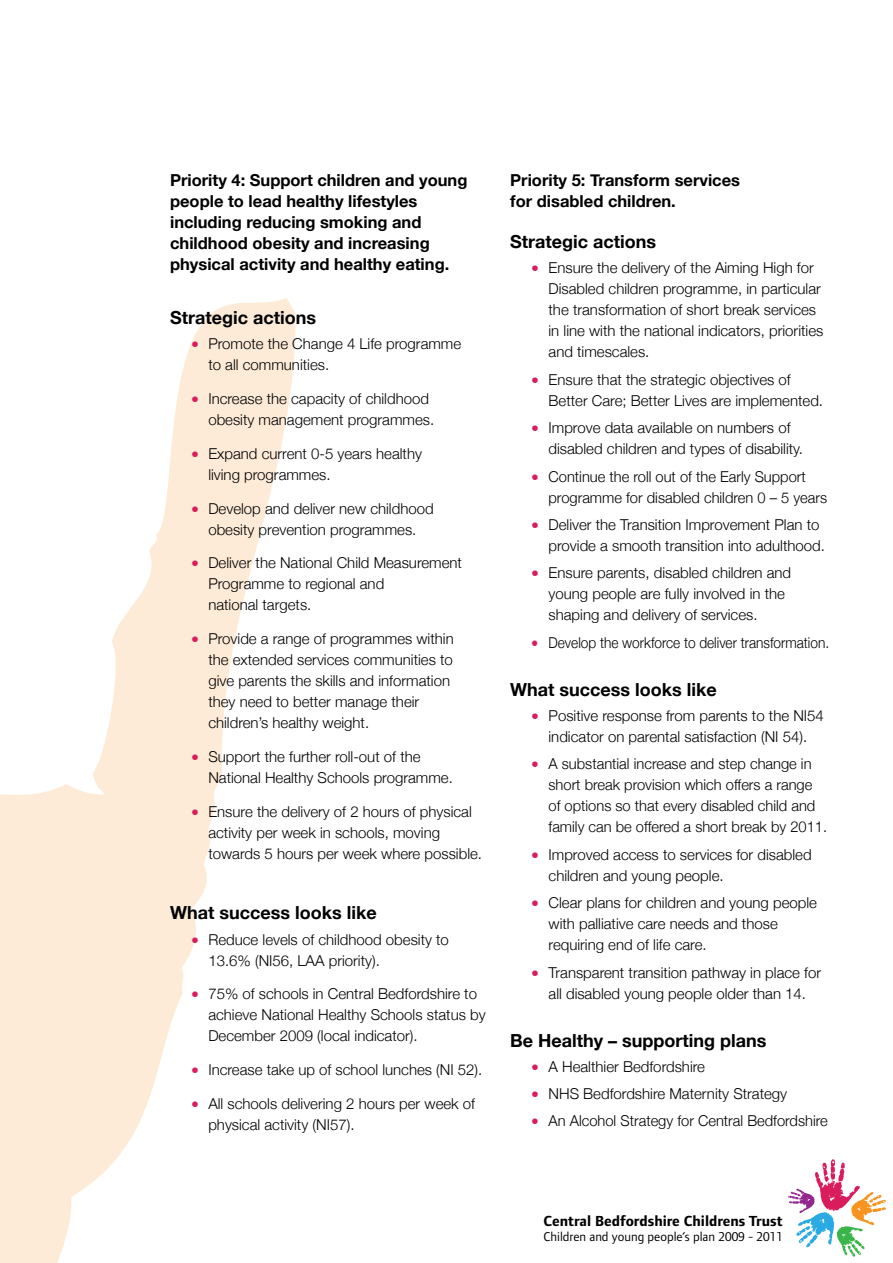
<style>
.page{position:relative;width:893px;height:1263px;background:#fff}
.page>*{position:absolute;margin:0;border:0;box-sizing:border-box;transform-origin:0 0}
.t1{font:700 18px "Helvetica Neue";color:#000}
.t2{font:700 16.5px/21px "Helvetica Neue";color:#000}
.t3{font:700 15.15px "Foundry Form Sans";color:#000}
.t4{font:300 15px/21px "Helvetica Neue";color:#000}
.t5{font:300 15px "Helvetica Neue";color:#000;scale:.91 1}
.t6{font:13.2px "Foundry Form Sans";color:#000}
.s1{font-family:"Page Serif";font-weight:700;font-size:18px;color:#d91c5c}
</style>
<div class="page">
<svg style="left:788px;top:1159px;width:98px;height:98px"></svg>
<svg style="left:0;top:298px;width:296px;height:965px"></svg>
<p class="t2" style="left:170px;top:169px;width:299px">Priority 4: Support children and young people to lead healthy lifestyles including reducing smoking and childhood obesity and increasing physical activity and healthy eating.</p>
<p class="t1" style="left:170px;top:306px;width:147px">Strategic actions</p>
<p class="t4" style="left:208px;top:333px;width:254px;text-indent:-17px"><span class="s1">•</span> Promote the Change 4 Life programme to all communities.</p>
<p class="t4" style="left:208px;top:388px;width:227px;text-indent:-17px"><span class="s1">•</span> Increase the capacity of childhood obesity management programmes.</p>
<p class="t4" style="left:208px;top:443px;width:215px;text-indent:-17px"><span class="s1">•</span> Expand current 0-5 years healthy living programmes.</p>
<p class="t4" style="left:191px;top:497px;width:244px;text-align:center"><span class="s1">•</span> Develop and deliver new childhood obesity prevention programmes.</p>
<p class="t4" style="left:208px;top:552px;width:255px;text-indent:-17px"><span class="s1">•</span> Deliver the National Child Measurement<br>Programme to regional and<br>national targets.</p>
<p class="t4" style="left:208px;top:628px;width:247px;text-indent:-17px"><span class="s1">•</span> Provide a range of programmes within the extended services communities to give parents the skills and information they need to better manage their children’s healthy weight.</p>
<p class="t4" style="left:208px;top:746px;width:246px;text-indent:-17px"><span class="s1">•</span> Support the further roll-out of the<br>National Healthy Schools programme.</p>
<p class="t4" style="left:208px;top:800px;width:275px;text-indent:-17px"><span class="s1">•</span> Ensure the delivery of 2 hours of physical activity per week in schools, moving towards 5 hours per week where possible.</p>
<p class="t1" style="left:170px;top:902px;width:208px">What success looks like</p>
<p class="t4" style="left:208px;top:928px;width:242px;text-indent:-17px"><span class="s1">•</span> Reduce levels of childhood obesity to<br>13.6% (NI56, LAA priority).</p>
<p class="t4" style="left:208px;top:983px;width:279px;text-indent:-17px"><span class="s1">•</span> 75% of schools in Central Bedfordshire to achieve National Healthy Schools status by<br>December 2009 (local indicator).</p>
<p class="t4" style="left:191px;top:1059px;width:292px"><span class="s1">•</span> Increase take up of school lunches (NI 52).</p>
<p class="t4" style="left:208px;top:1093px;width:268px;text-indent:-17px"><span class="s1">•</span> All schools delivering 2 hours per week of physical activity (NI57).</p>
<p class="t2" style="left:510px;top:169px;width:231px">Priority 5: Transform services for disabled children.</p>
<p class="t1" style="left:510px;top:231px;width:147px">Strategic actions</p>
<p class="t4" style="left:549px;top:257px;width:276px;text-indent:-17px"><span class="s1">•</span> Ensure the delivery of the Aiming High for Disabled children programme, in particular the transformation of short break services in line with the national indicators, priorities and timescales.</p>
<p class="t4" style="left:549px;top:369px;width:276px;text-indent:-17px"><span class="s1">•</span> Ensure that the strategic objectives of<br>Better Care; Better Lives are implemented.</p>
<p class="t4" style="left:549px;top:417px;width:256px;text-indent:-17px"><span class="s1">•</span> Improve data available on numbers of disabled children and types of disability.</p>
<p class="t4" style="left:549px;top:465px;width:280px;text-indent:-17px"><span class="s1">•</span> Continue the roll out of the Early Support programme for disabled children 0 – 5 years</p>
<p class="t4" style="left:549px;top:514px;width:278px;text-indent:-17px"><span class="s1">•</span> Deliver the Transition Improvement Plan to provide a smooth transition into adulthood.</p>
<p class="t4" style="left:549px;top:562px;width:244px;text-indent:-17px"><span class="s1">•</span> Ensure parents, disabled children and young people are fully involved in the shaping and delivery of services.</p>
<p class="t5" style="left:531px;top:633px;width:329px"><span class="s1">•</span> Develop the workforce to deliver transformation.</p>
<p class="t1" style="left:510px;top:678px;width:208px">What success looks like</p>
<p class="t4" style="left:531px;top:705px;width:294px;text-align:center"><span class="s1">•</span> Positive response from parents to the NI54 indicator on parental satisfaction (NI 54).</p>
<p class="t4" style="left:549px;top:753px;width:280px;text-indent:-17px"><span class="s1">•</span> A substantial increase and step change in short break provision which offers a range of options so that every disabled child and family can be offered a short break by 2011.</p>
<p class="t4" style="left:549px;top:844px;width:265px;text-indent:-17px"><span class="s1">•</span> Improved access to services for disabled children and young people.</p>
<p class="t4" style="left:549px;top:892px;width:270px;text-indent:-17px"><span class="s1">•</span> Clear plans for children and young people with palliative care needs and those requiring end of life care.</p>
<p class="t4" style="left:531px;top:961px;width:291px;text-align:center"><span class="s1">•</span> Transparent transition pathway in place for all disabled young people older than 14.</p>
<p class="t1" style="left:510px;top:1029px;width:258px">Be Healthy – supporting plans</p>
<p class="t4" style="left:531px;top:1056px;width:175px"><span class="s1">•</span> A Healthier Bedfordshire</p>
<p class="t4" style="left:531px;top:1083px;width:257px"><span class="s1">•</span> NHS Bedfordshire Maternity Strategy</p>
<p class="t4" style="left:531px;top:1110px;width:298px"><span class="s1">•</span> An Alcohol Strategy for Central Bedfordshire</p>
<p class="t3" style="left:543px;top:1212px;width:241px">Central Bedfordshire Childrens Trust</p>
<p class="t6" style="left:543px;top:1229px;width:241px">Children and young people’s plan 2009 - 2011</p>
</div>
